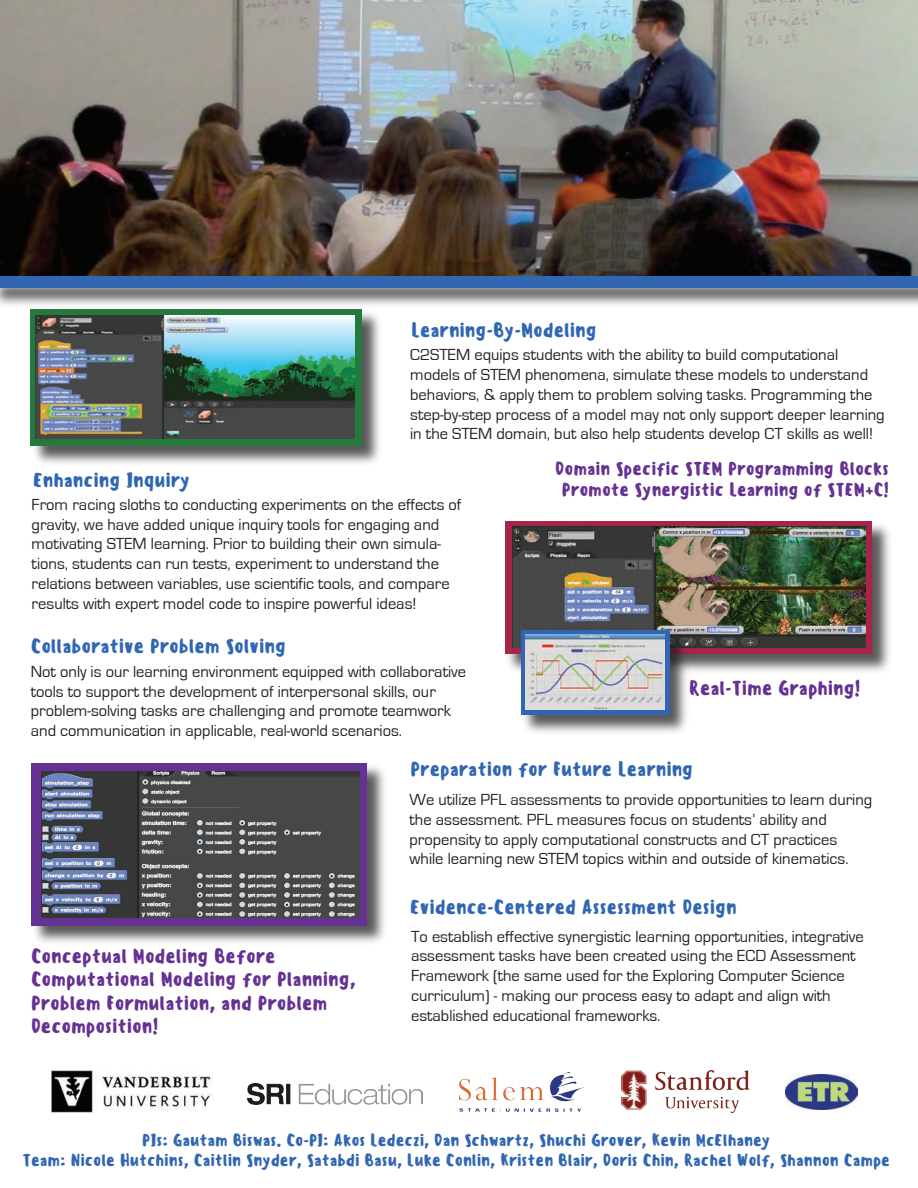
<style>
.page{position:relative;width:918px;height:1188px;background:#fff}
.page>*{position:absolute;margin:0;border:0;box-sizing:border-box;transform-origin:0 0}
.t1{font:500 19.5px "Sensei";color:#3167b2}
.t2{font:500 19.5px/23.4px "Sensei";color:#653293}
.t3{font:500 18px/21.6px "Sensei";color:#653293;text-align:center}
.t4{font:16.5px/19.8px "Eurostile";color:#231f20}
.t5{font:500 16.5px/19.8px "Sensei";color:#3167b2;text-align:center}
</style>
<div class="page">
<img style="left:31px;top:763px;width:354px;height:180px">
<div style="left:31px;top:763px;width:335px;height:162px;background:#653293"></div>
<img style="left:508px;top:524px;width:382px;height:148px">
<div style="left:505px;top:521px;width:367px;height:133px;background:#a62549"></div>
<img style="left:512px;top:526px;width:354px;height:121px">
<img style="left:518px;top:628px;width:175px;height:104px">
<div style="left:521px;top:630px;width:148px;height:84px;background:#3167b2"></div>
<img style="left:30px;top:311px;width:350px;height:153px">
<div style="left:31px;top:309px;width:331px;height:137px;background:#237a3c"></div>
<img style="left:0;top:0;width:918px;height:274px">
<img style="left:0;top:274px;width:918px;height:37px">
<div style="left:0;top:276px;width:918px;height:12px;background:#3167b2"></div>
<img style="left:36px;top:315px;width:318px;height:124px">
<img style="left:526px;top:635px;width:139px;height:75px">
<img style="left:41px;top:771px;width:318px;height:146px">
<img style="left:786px;top:1074px;width:71px;height:36px">
<img style="left:621px;top:1071px;width:128px;height:42px">
<img style="left:459px;top:1072px;width:125px;height:40px">
<img style="left:248px;top:1084px;width:175px;height:21px">
<img style="left:51px;top:1071px;width:161px;height:42px">
<p class="t1" style="left:412px;top:317px;width:187px">Learning-By-Modeling</p>
<p class="t4" style="left:410px;top:345px;width:476px">C2STEM equips students with the ability to build computational models of STEM phenomena, simulate these models to understand behaviors, &amp; apply them to problem solving tasks. Programming the step-by-step process of a model may not only support deeper learning in the STEM domain, but also help students develop CT skills as well!</p>
<p class="t1" style="left:33px;top:467px;width:159px">Enhancing Inquiry</p>
<p class="t4" style="left:32px;top:495px;width:431px">From racing sloths to conducting experiments on the effects of gravity, we have added unique inquiry tools for engaging and motivating STEM learning. Prior to building their own simula&shy;tions, students can run tests, experiment to understand the relations between variables, use scientific tools, and compare results with expert model code to inspire powerful ideas!</p>
<p class="t1" style="left:31px;top:633px;width:257px">Collaborative Problem Solving</p>
<p class="t4" style="left:31px;top:662px;width:437px">Not only is our learning environment equipped with collaborative tools to support the development of interpersonal skills, our problem-solving tasks are challenging and promote teamwork and communication in applicable, real-world scenarios.</p>
<p class="t3" style="left:555px;top:457px;width:335px">Domain Specific STEM Programming Blocks<br>Promote Synergistic Learning of STEM+C!</p>
<p class="t2" style="left:689px;top:676px;width:173px">Real-Time Graphing!</p>
<p class="t2" style="left:31px;top:944px;width:326px">Conceptual Modeling Before<br>Computational Modeling for Planning,<br>Problem Formulation, and Problem<br>Decomposition!</p>
<p class="t1" style="left:411px;top:756px;width:284px">Preparation for Future Learning</p>
<p class="t4" style="left:410px;top:790px;width:464px">We utilize PFL assessments to provide opportunities to learn during the assessment. PFL measures focus on students’ ability and propensity to apply computational constructs and CT practices while learning new STEM topics within and outside of kinematics.</p>
<p class="t1" style="left:410px;top:894px;width:328px">Evidence-Centered Assessment Design</p>
<p class="t4" style="left:411px;top:927px;width:454px">To establish effective synergistic learning opportunities, integrative assessment tasks have been created using the ECD Assessment Framework (the same used for the Exploring Computer Science curriculum) - making our process easy to adapt and align with established educational frameworks.</p>
<p class="t5" style="left:22px;top:1130px;width:869px">PIs: Gautam Biswas. Co-PI: Akos Ledeczi, Dan Schwartz, Shuchi Grover, Kevin McElhaney<br>Team: Nicole Hutchins, Caitlin Snyder, Satabdi Basu, Luke Conlin, Kristen Blair, Doris Chin, Rachel Wolf, Shannon Campe</p>
</div>
